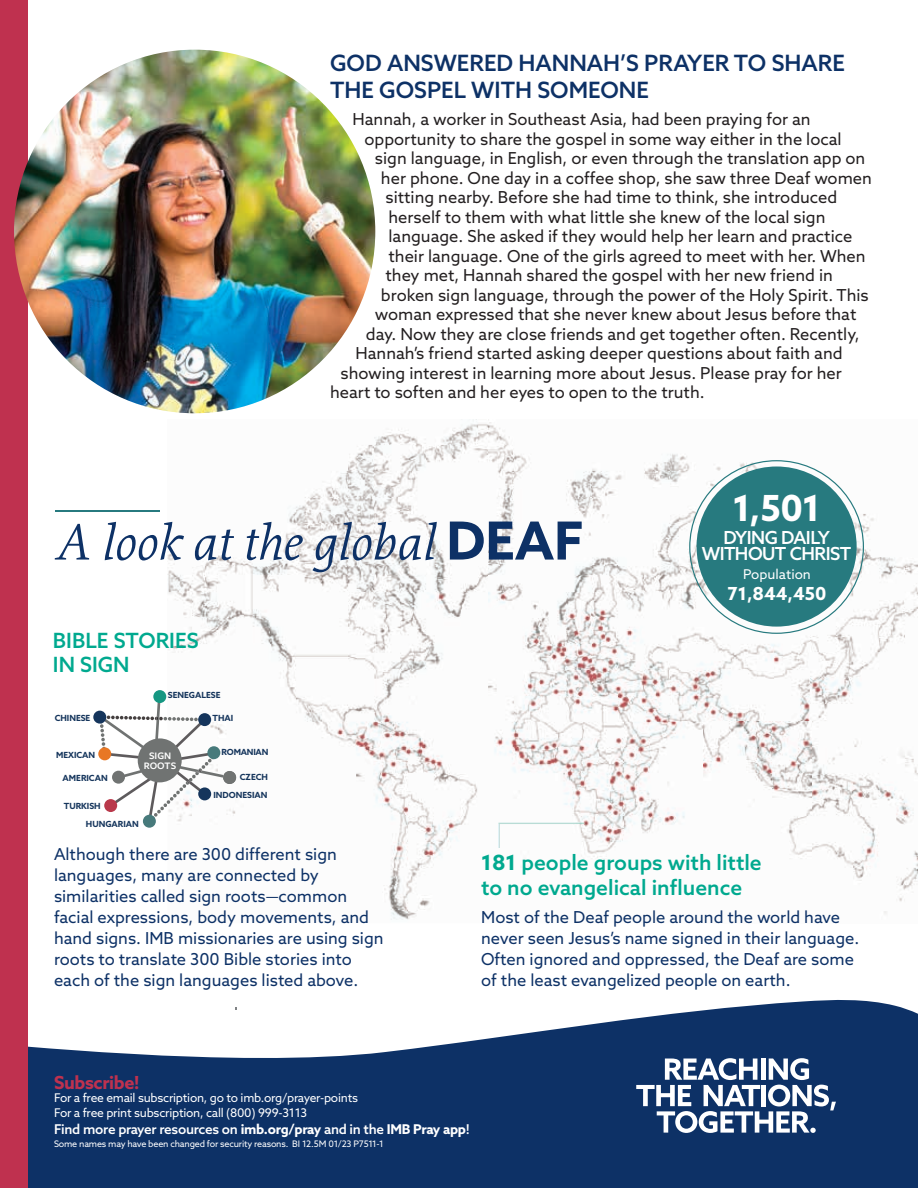
<style>
.page{position:relative;width:918px;height:1188px;background:#fff}
.page>*{position:absolute;margin:0;border:0;box-sizing:border-box;transform-origin:0 0}
.t1{font:italic 52.5px "Proforma";color:#0d3166}
.t2{font:700 36px "Azo Sans";color:#fff}
.t3{font:500 22.5px/27px "Azo Sans";color:#0d3166}
.t4{font:500 21px/24px "Azo Sans";color:#00a98f}
.t5{font:500 18px/16.8px "Azo Sans";letter-spacing:-.03em;color:#fff;text-align:center}
.t6{font:700 18px "Azo Sans";letter-spacing:-.02em;color:#bf314f}
.t7{font:700 18px "Azo Sans";color:#fff}
.t8{font:16.5px "Azo Sans";color:#231f20}
.t9{font:16.5px/21px "Azo Sans";color:#0d3166}
.t10{font:500 13.5px "Azo Sans";letter-spacing:-.02em;color:#fff}
.t11{font:13.5px "Azo Sans";color:#fff}
.t12{font:12px/15px "Azo Sans";letter-spacing:-.02em;color:#fff}
.t13{font:600 10.35px/10.4px "Freight Sans Pro";color:#fff;text-align:center}
.t14{font:9px "Azo Sans";letter-spacing:-.02em;color:#fff}
.t15{font:700 8.4px "Azo Sans";color:#15355c}
.t16{font:700 8.4px "Azo Sans";letter-spacing:-.025em;color:#15355c}
.s1{font-family:"Azo Sans";font-weight:700;font-style:normal}
.s2{font-weight:700}
</style>
<div class="page">
<img style="left:167px;top:420px;width:751px;height:500px">
<svg style="left:28px;top:999px;width:890px;height:189px;fill:#0d3166"></svg>
<div style="left:0;top:0;width:28px;height:1188px;background:#bf314f"></div>
<svg style="left:636px;top:1058px;width:200px;height:75px"></svg>
<img style="left:14px;top:50px;width:361px;height:363px">
<hr style="left:56px;top:510px;width:104px;height:2px;background:#277a7f">
<svg style="left:689px;top:460px;width:175px;height:174px"></svg>
<div style="left:697px;top:467px;width:160px;height:160px;background:#277a7f;border-radius:50%"></div>
<svg style="left:98px;top:699px;width:125px;height:124px"></svg>
<div style="left:93px;top:711px;width:13px;height:13px;background:#15355c;border-radius:50%"></div>
<div style="left:138px;top:738px;width:44px;height:44px;background:#707372;border-radius:50%"></div>
<div style="left:104px;top:799px;width:13px;height:13px;background:#b9394b;border-radius:50%"></div>
<div style="left:98px;top:747px;width:13px;height:13px;background:#e87724;border-radius:50%"></div>
<div style="left:198px;top:713px;width:13px;height:13px;background:#15355c;border-radius:50%"></div>
<div style="left:207px;top:746px;width:13px;height:13px;background:#477a7b;border-radius:50%"></div>
<div style="left:198px;top:787px;width:13px;height:13px;background:#15355c;border-radius:50%"></div>
<div style="left:143px;top:815px;width:13px;height:13px;background:#477a7b;border-radius:50%"></div>
<div style="left:223px;top:771px;width:13px;height:13px;background:#707372;border-radius:50%"></div>
<div style="left:153px;top:690px;width:13px;height:13px;background:#159782;border-radius:50%"></div>
<div style="left:112px;top:771px;width:13px;height:13px;background:#707372;border-radius:50%"></div>
<img style="left:498px;top:823px;width:86px;height:1px">
<img style="left:498px;top:824px;width:2px;height:24px">
<h3 class="t3" style="left:330px;top:49px;width:517px">GOD ANSWERED HANNAH’S PRAYER TO SHARE<br>THE GOSPEL WITH SOMEONE</h3>
<p class="t8" style="left:352px;top:108px;width:460px">Hannah, a worker in Southeast Asia, had been praying for an</p>
<p class="t8" style="left:364px;top:128px;width:479px">opportunity to share the gospel in some way either in the local</p>
<p class="t8" style="left:375px;top:147px;width:492px">sign language, in English, or even through the translation app on</p>
<p class="t8" style="left:381px;top:167px;width:493px">her phone. One day in a coffee shop, she saw three Deaf women</p>
<p class="t8" style="left:386px;top:186px;width:453px">sitting nearby. Before she had time to think, she introduced</p>
<p class="t8" style="left:389px;top:206px;width:439px">herself to them with what little she knew of the local sign</p>
<p class="t8" style="left:389px;top:225px;width:465px">language. She asked if they would help her learn and practice</p>
<p class="t8" style="left:389px;top:245px;width:479px">their language. One of the girls agreed to meet with her. When</p>
<p class="t8" style="left:386px;top:264px;width:449px">they met, Hannah shared the gospel with her new friend in</p>
<p class="t8" style="left:381px;top:284px;width:489px">broken sign language, through the power of the Holy Spirit. This</p>
<p class="t8" style="left:375px;top:303px;width:483px">woman expressed that she never knew about Jesus before that</p>
<p class="t8" style="left:366px;top:323px;width:495px">day. Now they are close friends and get together often. Recently,</p>
<p class="t8" style="left:356px;top:342px;width:489px">Hannah’s friend started asking deeper questions about faith and</p>
<p class="t8" style="left:341px;top:362px;width:503px">showing interest in learning more about Jesus. Please pray for her</p>
<p class="t8" style="left:330px;top:381px;width:376px">heart to soften and her eyes to open to the truth.</p>
<h1 class="t1" style="left:54px;top:509px;width:531px">A look at the global <span class="s1">DEAF</span></h1>
<p class="t4" style="left:53px;top:628px;width:147px">BIBLE STORIES<br>IN SIGN</p>
<p class="t15" style="left:55px;top:712px;width:37px">CHINESE</p>
<p class="t15" style="left:56px;top:749px;width:41px">MEXICAN</p>
<p class="t15" style="left:63px;top:772px;width:47px">AMERICAN</p>
<p class="t15" style="left:64px;top:800px;width:38px">TURKISH</p>
<p class="t15" style="left:168px;top:690px;width:54px">SENEGALESE</p>
<p class="t13" style="left:144px;top:750px;width:34px">SIGN<br>ROOTS</p>
<p class="t15" style="left:212px;top:713px;width:22px">THAI</p>
<p class="t16" style="left:222px;top:746px;width:48px">ROMANIAN</p>
<p class="t15" style="left:240px;top:771px;width:30px">CZECH</p>
<p class="t15" style="left:213px;top:790px;width:56px">INDONESIAN</p>
<p class="t15" style="left:86px;top:818px;width:54px">HUNGARIAN</p>
<h2 class="t2" style="left:732px;top:484px;width:90px">1,501</h2>
<p class="t5" style="left:702px;top:528px;width:151px">DYING DAILY<br>WITHOUT CHRIST</p>
<p class="t11" style="left:743px;top:566px;width:69px">Population</p>
<p class="t7" style="left:728px;top:582px;width:100px">71,844,450</p>
<p class="t9" style="left:54px;top:844px;width:331px">Although there are 300 different sign languages, many are connected by similarities called sign roots—common facial expressions, body movements, and hand signs. IMB missionaries are using sign roots to translate 300 Bible stories into each of the sign languages listed above.</p>
<p class="t4" style="left:481px;top:849px;width:282px;line-height:25.5px"><span class="s2">181</span> people groups with little to no evangelical influence</p>
<p class="t9" style="left:481px;top:906px;width:380px">Most of the Deaf people around the world have never seen Jesus’s name signed in their language.<br>Often ignored and oppressed, the Deaf are some of the least evangelized people on earth.</p>
<p class="t6" style="left:54px;top:1070px;width:87px">Subscribe!</p>
<p class="t12" style="left:54px;top:1090px;width:306px">For a free email subscription, go to imb.org/prayer-points<br>For a free print subscription, call (800) 999-3113</p>
<p class="t10" style="left:54px;top:1120px;width:417px">Find more prayer resources on <span class="s2">imb.org/pray</span> and in the <span class="s2">IMB Pray app</span>!</p>
<p class="t14" style="left:54px;top:1138px;width:331px">Some names may have been changed for security reasons. BI 12.5M 01/23 P7511-1</p>
</div>
